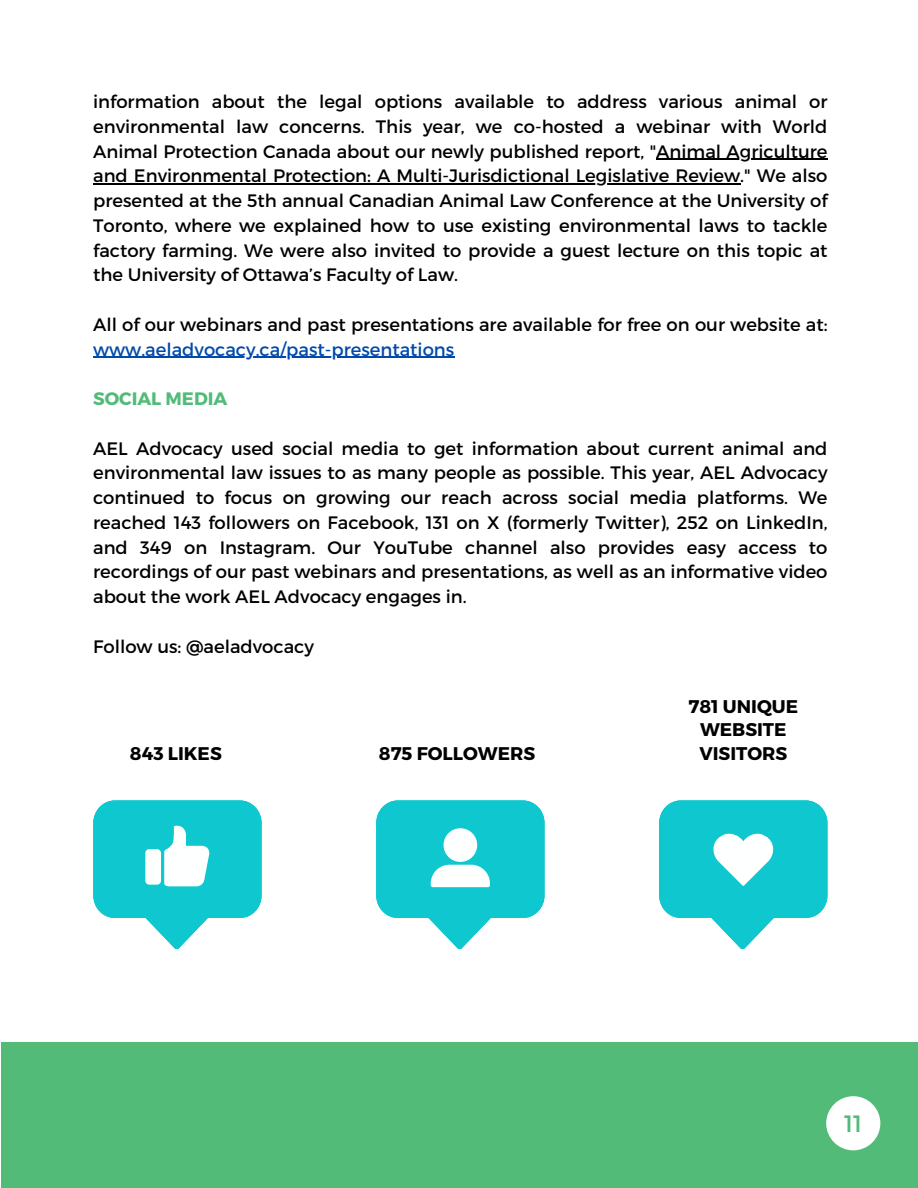
<style>
.page{position:relative;width:918px;height:1188px;background:#fff}
.page>*{position:absolute;margin:0;border:0;box-sizing:border-box;transform-origin:0 0}
.t1{font:23.55px "Montserrat";color:#52bb78}
.t2{font:700 18.3px/23.7px "Montserrat";color:#000;text-align:center}
.t3{font:18px/24.8px "Montserrat";color:#000;text-align:justify}
.t4{font:700 18px "Montserrat";color:#52bb78}
.s1{color:#004aad}
</style>
<div class="page">
<div style="left:1px;top:1043px;width:917px;height:145px;background:#52bb78"></div>
<hr style="left:656px;top:159px;width:172px;height:1px;background:#000">
<hr style="left:93px;top:183px;width:647px;height:1px;background:#000">
<hr style="left:93px;top:357px;width:361px;height:1px;background:#004aad">
<svg style="left:659px;top:800px;width:168px;height:149px"></svg>
<svg style="left:376px;top:800px;width:169px;height:149px"></svg>
<svg style="left:93px;top:800px;width:169px;height:149px"></svg>
<div style="left:826px;top:1096px;width:54px;height:54px;background:#fff;border-radius:50%"></div>
<p class="t3" style="left:93px;top:88px;width:736px">information about the legal options available to address various animal or environmental law concerns. This year, we co-hosted a webinar with World Animal Protection Canada about our newly published report, "Animal Agriculture and Environmental Protection: A Multi-Jurisdictional Legislative Review." We also presented at the 5th annual Canadian Animal Law Conference at the University of Toronto, where we explained how to use existing environmental laws to tackle factory farming. We were also invited to provide a guest lecture on this topic at the University of Ottawa’s Faculty of Law.</p>
<p class="t3" style="left:93px;top:311px;width:736px">All of our webinars and past presentations are available for free on our website at: <span class="s1">www.aeladvocacy.ca/past-presentations</span></p>
<p class="t4" style="left:93px;top:387px;width:136px">SOCIAL MEDIA</p>
<p class="t3" style="left:93px;top:435px;width:736px">AEL Advocacy used social media to get information about current animal and environmental law issues to as many people as possible. This year, AEL Advocacy continued to focus on growing our reach across social media platforms. We reached 143 followers on Facebook, 131 on X (formerly Twitter), 252 on LinkedIn, and 349 on Instagram. Our YouTube channel also provides easy access to recordings of our past webinars and presentations, as well as an informative video about the work AEL Advocacy engages in.</p>
<p class="t3" style="left:93px;top:633px;width:222px">Follow us: @aeladvocacy</p>
<p class="t2" style="left:130px;top:741px;width:93px">843 LIKES</p>
<p class="t2" style="left:379px;top:741px;width:158px">875 FOLLOWERS</p>
<p class="t2" style="left:688px;top:693px;width:111px">781 UNIQUE<br>WEBSITE<br>VISITORS</p>
<p class="t1" style="left:844px;top:1109px;width:20px">11</p>
</div>
